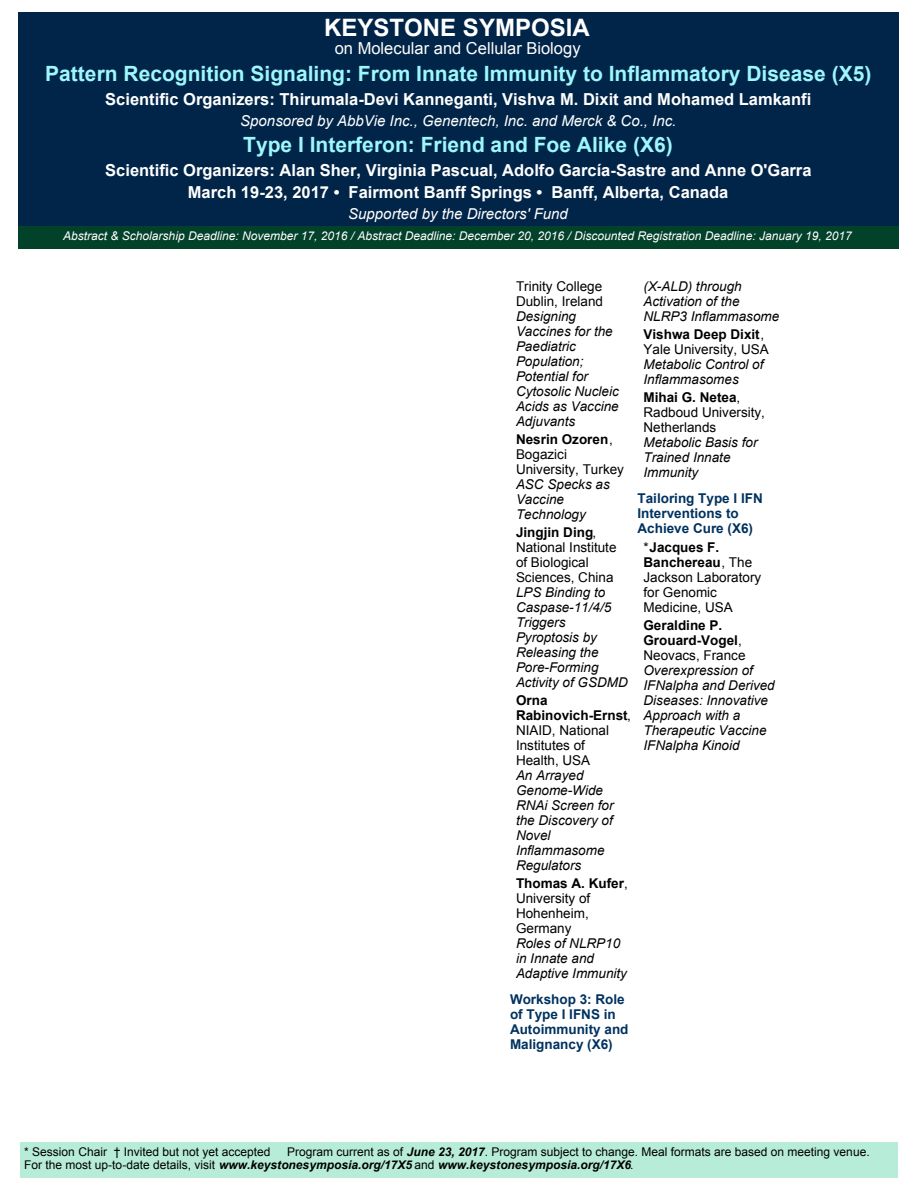
<style>
.page{position:relative;width:918px;height:1188px;background:#fff}
.page>*{position:absolute;margin:0;border:0;box-sizing:border-box;transform-origin:0 0}
.t1{font:700 24px "Arial";color:#fff}
.t2{font:700 21px "Arial";color:#9df7fd}
.t3{font:700 16.5px/22.5px "Arial";color:#fff;text-align:center}
.t4{font:16.5px "Arial";color:#fff}
.t5{font:italic 15px "Arial";color:#fff}
.t6{font:italic 13.5px/15px "Arial";color:#000}
.t7{font:13.5px/15px "Arial";color:#000}
.t8{font:700 13.5px/15px "Arial";color:#003260}
.t9{font:700 13.5px/15px "Arial";color:#000}
.t10{font:12px/13.5px "Arial";color:#000}
.t11{font:italic 12px "Arial";color:#fff}
.s1{font-weight:700}
.s2{font-weight:400}
.s3{font-weight:700;font-style:italic}
</style>
<div class="page">
<div style="left:20px;top:1142px;width:877px;height:36px;background:#b7ecd8"></div>
<div style="left:18px;top:12px;width:881px;height:214px;background:#012548"></div>
<div style="left:18px;top:226px;width:881px;height:23px;background:#02412a"></div>
<h1 class="t1" style="left:324px;top:19px;width:267px">KEYSTONE SYMPOSIA</h1>
<p class="t4" style="left:335px;top:42px;width:247px">on Molecular and Cellular Biology</p>
<h2 class="t2" style="left:45px;top:66px;width:828px">Pattern Recognition Signaling: From Innate Immunity to Inflammatory Disease (X5)</h2>
<p class="t3" style="left:105px;top:89px;width:707px">Scientific Organizers: Thirumala-Devi Kanneganti, Vishva M. Dixit and Mohamed Lamkanfi</p>
<p class="t5" style="left:240px;top:115px;width:438px">Sponsored by AbbVie Inc., Genentech, Inc. and Merck &amp; Co., Inc.</p>
<h2 class="t2" style="left:243px;top:136px;width:431px">Type I Interferon: Friend and Foe Alike (X6)</h2>
<p class="t3" style="left:105px;top:160px;width:708px">Scientific Organizers: Alan Sher, Virginia Pascual, Adolfo García-Sastre and Anne O'Garra<br>March 19-23, 2017 • Fairmont Banff Springs • Banff, Alberta, Canada</p>
<p class="t5" style="left:348px;top:208px;width:221px">Supported by the Directors' Fund</p>
<p class="t11" style="left:63px;top:231px;width:790px">Abstract &amp; Scholarship Deadline: November 17, 2016 / Abstract Deadline: December 20, 2016 / Discounted Registration Deadline: January 19, 2017</p>
<p class="t7" style="left:516px;top:280px;width:89px">Trinity College<br>Dublin, Ireland</p>
<p class="t6" style="left:516px;top:310px;width:104px">Designing<br>Vaccines for the<br>Paediatric<br>Population;<br>Potential for<br>Cytosolic Nucleic<br>Acids as Vaccine<br>Adjuvants</p>
<p class="t7" style="left:516px;top:433px;width:110px"><span class="s1">Nesrin Ozoren</span>,<br>Bogazici<br>University, Turkey</p>
<p class="t6" style="left:516px;top:478px;width:95px">ASC Specks as<br>Vaccine<br>Technology</p>
<p class="t7" style="left:516px;top:526px;width:102px"><span class="s1">Jingjin Ding</span>,<br>National Institute of Biological<br>Sciences, China</p>
<p class="t6" style="left:516px;top:586px;width:113px">LPS Binding to<br>Caspase-11/4/5<br>Triggers<br>Pyroptosis by<br>Releasing the<br>Pore-Forming<br>Activity of GSDMD</p>
<p class="t7" style="left:516px;top:694px;width:116px"><span class="s1">Orna<br>Rabinovich-Ernst</span>,<br>NIAID, National<br>Institutes of<br>Health, USA</p>
<p class="t6" style="left:516px;top:769px;width:99px">An Arrayed<br>Genome-Wide<br>RNAi Screen for the Discovery of<br>Novel<br>Inflammasome<br>Regulators</p>
<p class="t7" style="left:516px;top:877px;width:113px"><span class="s1">Thomas A. Kufer</span>,<br>University of<br>Hohenheim,<br>Germany</p>
<p class="t6" style="left:516px;top:937px;width:113px">Roles of NLRP10 in Innate and<br>Adaptive Immunity</p>
<p class="t8" style="left:510px;top:993px;width:120px">Workshop 3: Role of Type I IFNS in<br>Autoimmunity and<br>Malignancy (X6)</p>
<p class="t6" style="left:644px;top:280px;width:137px">(X-ALD) through<br>Activation of the<br>NLRP3 Inflammasome</p>
<p class="t7" style="left:644px;top:328px;width:127px"><span class="s1">Vishwa Deep Dixit</span>,<br>Yale University, USA</p>
<p class="t6" style="left:644px;top:358px;width:122px">Metabolic Control of<br>Inflammasomes</p>
<p class="t7" style="left:644px;top:391px;width:123px"><span class="s1">Mihai G. Netea</span>,<br>Radboud University,<br>Netherlands</p>
<p class="t6" style="left:644px;top:436px;width:116px">Metabolic Basis for<br>Trained Innate<br>Immunity</p>
<p class="t8" style="left:638px;top:492px;width:127px">Tailoring Type I IFN<br>Interventions to<br>Achieve Cure (X6)</p>
<p class="t7" style="left:644px;top:541px;width:119px">*<span class="s1">Jacques F.<br>Banchereau</span>, The<br>Jackson Laboratory for Genomic<br>Medicine, USA</p>
<p class="t9" style="left:644px;top:619px;width:104px">Geraldine P.<br>Grouard-Vogel<span class="s2">,<br>Neovacs, France</span></p>
<p class="t6" style="left:644px;top:664px;width:133px">Overexpression of<br>IFNalpha and Derived<br>Diseases: Innovative<br>Approach with a<br>Therapeutic Vaccine<br>IFNalpha Kinoid</p>
<p class="t10" style="left:24px;top:1146px;width:248px">* Session Chair † Invited but not yet accepted</p>
<p class="t10" style="left:24px;top:1146px;width:847px;text-indent:263px">Program current as of <span class="s3">June 23, 2017</span>. Program subject to change. Meal formats are based on meeting venue.<br>For the most up-to-date details, visit <span class="s3">www.keystonesymposia.org/17X5</span> and <span class="s3">www.keystonesymposia.org/17X6</span>.</p>
</div>
